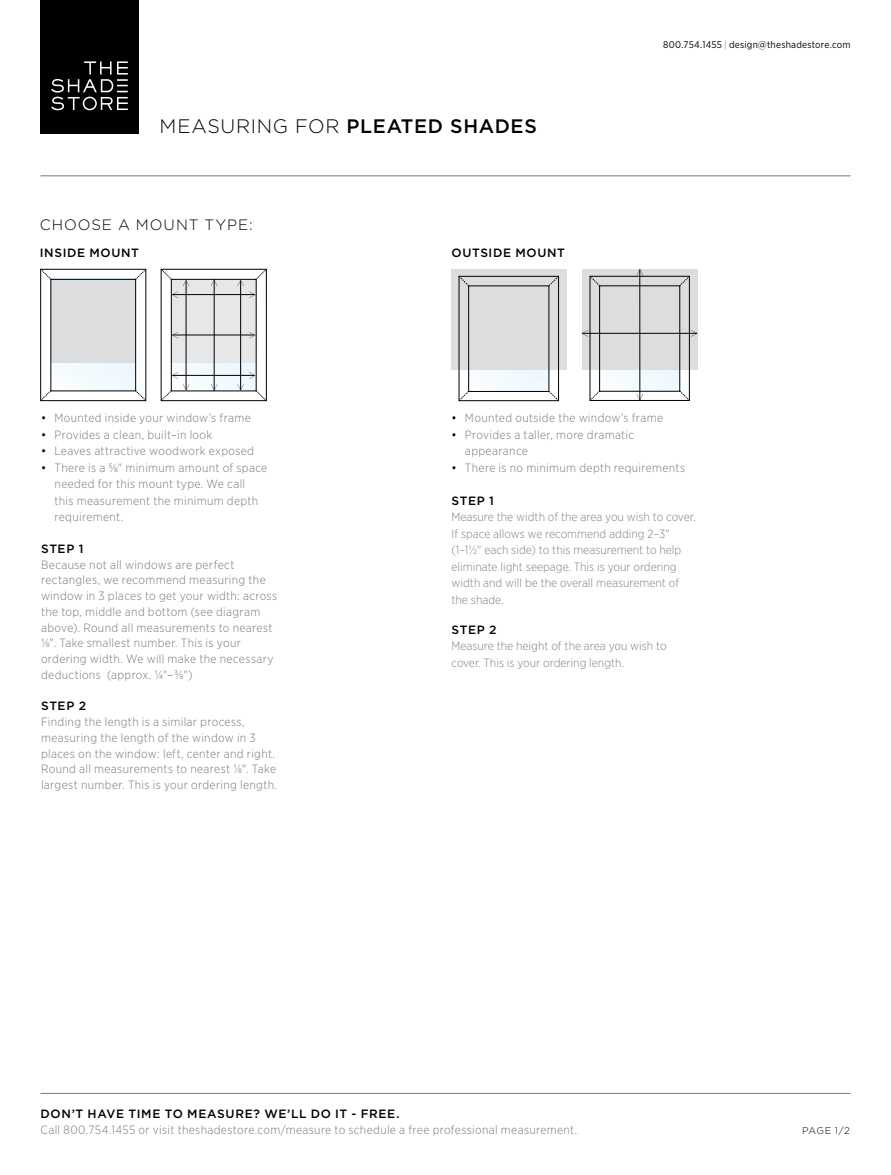
<style>
.page{position:relative;width:891px;height:1175px;background:#fff}
.page>*{position:absolute;margin:0;border:0;box-sizing:border-box;transform-origin:0 0}
.t1{font:500 19.5px "Gotham";letter-spacing:.03em;color:#000}
.t2{font:300 15px "Gotham";letter-spacing:.065em;color:#000}
.t3{font:300 12px/15.8px "Gotham Narrow";letter-spacing:.03em;color:#77787b}
.t4{font:300 12px/16.5px "Gotham Narrow";color:#808285}
.t5{font:500 12px "Gotham";letter-spacing:.055em;color:#000}
.t6{font:9.75px "Gotham Narrow";letter-spacing:.02em;color:#000}
.t7{font:300 9.75px "Gotham";color:#000}
.s1{font-weight:300}
.s2{font-weight:300;color:#77787b}
.s3{font-weight:400;color:#000}
</style>
<div class="page">
<hr style="left:40px;top:1093px;width:810px;height:1px;background:#77787b">
<div style="left:40px;top:0;width:99px;height:133px;background:#000"></div>
<svg style="left:51px;top:61px;width:77px;height:49px"></svg>
<hr style="left:40px;top:176px;width:810px;height:1px;background:#77787b">
<div style="left:469px;top:286px;width:80px;height:106px;background:#f2fafe"></div>
<div style="left:452px;top:269px;width:115px;height:100px;background:#dcddde"></div>
<div style="left:459px;top:276px;width:100px;height:125px;border:1px solid #000"></div>
<svg style="left:548px;top:276px;width:11px;height:10px"></svg>
<svg style="left:458px;top:275px;width:11px;height:11px"></svg>
<svg style="left:458px;top:391px;width:11px;height:10px"></svg>
<svg style="left:548px;top:391px;width:11px;height:10px"></svg>
<div style="left:468px;top:286px;width:81px;height:106px;border:1px solid #000"></div>
<div style="left:600px;top:286px;width:80px;height:105px;background:linear-gradient(to right,#f9fdff,#edf8fe)"></div>
<div style="left:582px;top:269px;width:115px;height:100px;background:#dcddde"></div>
<div style="left:590px;top:276px;width:100px;height:124px;border:1px solid #000"></div>
<svg style="left:679px;top:276px;width:11px;height:10px"></svg>
<svg style="left:589px;top:275px;width:11px;height:11px"></svg>
<svg style="left:589px;top:390px;width:11px;height:11px"></svg>
<svg style="left:679px;top:390px;width:11px;height:11px"></svg>
<div style="left:599px;top:285px;width:81px;height:106px;border:1px solid #000"></div>
<hr style="left:582px;top:333px;width:115px;height:1px;background:#000">
<svg style="left:582px;top:330px;width:6px;height:7px"></svg>
<hr style="left:640px;top:270px;width:1px;height:130px;background:#000">
<svg style="left:636px;top:394px;width:7px;height:6px"></svg>
<svg style="left:691px;top:330px;width:6px;height:7px"></svg>
<svg style="left:636px;top:269px;width:7px;height:6px"></svg>
<div style="left:51px;top:279px;width:85px;height:111px;background:#f2fafe"></div>
<div style="left:51px;top:279px;width:85px;height:84px;background:#dcddde"></div>
<div style="left:41px;top:269px;width:105px;height:132px;border:1px solid #000"></div>
<svg style="left:135px;top:269px;width:11px;height:11px"></svg>
<svg style="left:40px;top:269px;width:11px;height:11px"></svg>
<svg style="left:40px;top:390px;width:11px;height:11px"></svg>
<svg style="left:135px;top:390px;width:11px;height:11px"></svg>
<div style="left:51px;top:279px;width:85px;height:112px;border:1px solid #000"></div>
<svg style="left:174px;top:363px;width:80px;height:26px"></svg>
<div style="left:171px;top:279px;width:85px;height:84px;background:#e6e7e8"></div>
<div style="left:161px;top:269px;width:106px;height:132px;border:1px solid #000"></div>
<div style="left:171px;top:279px;width:85px;height:112px;border:1px solid #000"></div>
<hr style="left:172px;top:294px;width:83px;height:1px;background:#000">
<hr style="left:186px;top:280px;width:1px;height:110px;background:#000">
<svg style="left:161px;top:269px;width:28px;height:29px"></svg>
<hr style="left:240px;top:280px;width:1px;height:110px;background:#000">
<svg style="left:237px;top:269px;width:30px;height:29px"></svg>
<hr style="left:214px;top:279px;width:1px;height:112px;background:#000">
<svg style="left:211px;top:280px;width:6px;height:6px"></svg>
<svg style="left:211px;top:384px;width:6px;height:6px"></svg>
<hr style="left:172px;top:335px;width:83px;height:1px;background:#000">
<svg style="left:172px;top:332px;width:6px;height:6px"></svg>
<svg style="left:249px;top:332px;width:6px;height:6px"></svg>
<hr style="left:172px;top:375px;width:83px;height:1px;background:#000">
<svg style="left:161px;top:372px;width:28px;height:29px"></svg>
<svg style="left:237px;top:372px;width:30px;height:29px"></svg>
<h1 class="t1" style="left:160px;top:114px;width:379px"><span class="s1">MEASURING FOR</span> PLEATED SHADES</h1>
<p class="t2" style="left:40px;top:215px;width:214px">CHOOSE A MOUNT TYPE:</p>
<p class="t5" style="left:40px;top:245px;width:101px">INSIDE MOUNT</p>
<p class="t5" style="left:451px;top:245px;width:115px">OUTSIDE MOUNT</p>
<p class="t6" style="left:663px;top:39px;width:189px">800.754.1455 <span class="s2">|</span> design@theshadestore.com</p>
<p class="t3" style="left:41px;top:410px;width:211px"><span class="s3">•</span> Mounted inside your window’s frame</p>
<p class="t3" style="left:41px;top:426px;width:173px"><span class="s3">•</span> Provides a clean, built–in look</p>
<p class="t3" style="left:41px;top:443px;width:215px"><span class="s3">•</span> Leaves attractive woodwork exposed</p>
<p class="t3" style="left:55px;top:459px;width:214px;line-height:16.5px;text-indent:-14px"><span class="s3">•</span> There is a 5/8" minimum amount of space needed for this mount type. We call<br>this measurement the minimum depth requirement.</p>
<p class="t5" style="left:41px;top:540px;width:44px">STEP 1</p>
<p class="t3" style="left:41px;top:556px;width:238px">Because not all windows are perfect rectangles, we recommend measuring the window in 3 places to get your width: across the top, middle and bottom (see diagram above). Round all measurements to nearest 1/8". Take smallest number. This is your ordering width. We will make the necessary deductions (approx. 1/4"–3/8")</p>
<p class="t5" style="left:41px;top:698px;width:46px">STEP 2</p>
<p class="t3" style="left:41px;top:713px;width:237px">Finding the length is a similar process, measuring the length of the window in 3 places on the window: left, center and right.<br>Round all measurements to nearest 1/8". Take largest number. This is your ordering length.</p>
<p class="t3" style="left:451px;top:410px;width:213px"><span class="s3">•</span> Mounted outside the window’s frame</p>
<p class="t3" style="left:465px;top:426px;width:171px;line-height:16.5px;text-indent:-14px"><span class="s3">•</span> Provides a taller, more dramatic appearance</p>
<p class="t3" style="left:451px;top:459px;width:235px"><span class="s3">•</span> There is no minimum depth requirements</p>
<p class="t5" style="left:451px;top:492px;width:44px">STEP 1</p>
<p class="t4" style="left:451px;top:508px;width:245px">Measure the width of the area you wish to cover.<br>If space allows we recommend adding 2–3" (1–11/2" each side) to this measurement to help eliminate light seepage. This is your ordering width and will be the overall measurement of the shade.</p>
<p class="t5" style="left:451px;top:621px;width:46px">STEP 2</p>
<p class="t4" style="left:451px;top:637px;width:217px">Measure the height of the area you wish to cover. This is your ordering length.</p>
<p class="t5" style="left:41px;top:1105px;width:361px">DON’T HAVE TIME TO MEASURE? WE’LL DO IT - FREE.</p>
<p class="t3" style="left:41px;top:1122px;width:538px">Call 800.754.1455 or visit theshadestore.com/measure to schedule a free professional measurement.</p>
<p class="t7" style="left:802px;top:1124px;width:49px">PAGE 1/2</p>
</div>
